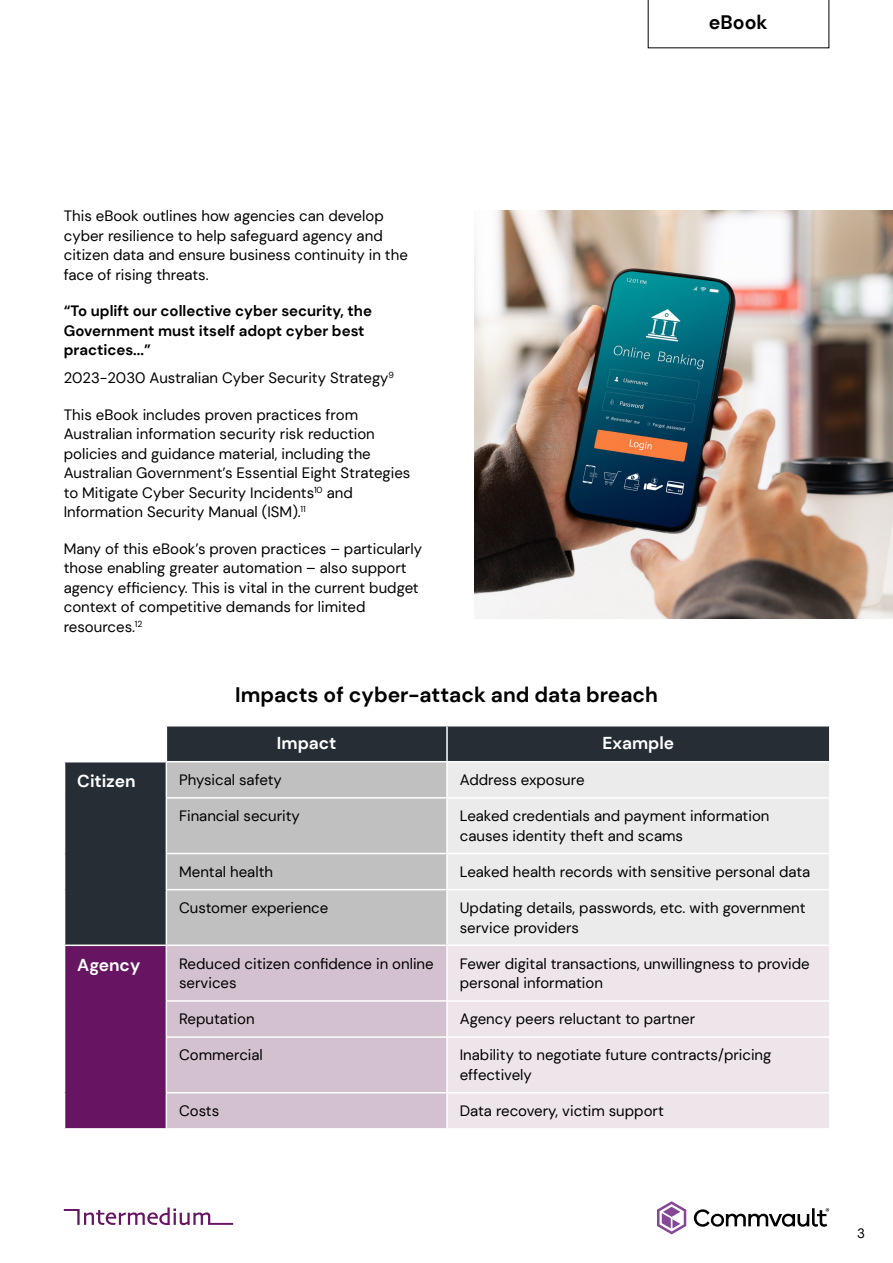
<style>
.page{position:relative;width:893px;height:1263px;background:#fff}
.page>*{position:absolute;margin:0;border:0;box-sizing:border-box;transform-origin:0 0}
.t1{font:700 21px "DM Sans";color:#000}
.t2{font:700 19.5px "DM Sans";color:#000}
.t3{font:700 17.25px "DM Sans";color:#fff}
.t4{font:15px/19.5px "DM Sans";color:#000}
.t5{font:700 15px/19.5px "DM Sans";color:#000}
.t6{font:13.5px "DM Sans";color:#000}
</style>
<div class="page">
<img style="left:474px;top:210px;width:419px;height:409px">
<svg style="left:648px;top:0;width:181px;height:48px"></svg>
<svg style="left:64px;top:1207px;width:169px;height:18px"></svg>
<svg style="left:65px;top:726px;width:764px;height:218px;background:#3a3f47"></svg>
<div style="left:167px;top:762px;width:279px;height:182px;background:#c0c0c0"></div>
<div style="left:448px;top:762px;width:381px;height:182px;background:#ebebeb"></div>
<div style="left:65px;top:945px;width:101px;height:184px;background:#671462"></div>
<div style="left:167px;top:946px;width:279px;height:182px;background:#d3c1cf"></div>
<div style="left:448px;top:946px;width:381px;height:182px;background:#ede5ea"></div>
<hr style="left:166px;top:726px;width:1px;height:35px;background:#fff">
<hr style="left:446px;top:726px;width:2px;height:35px;background:#fff">
<hr style="left:64px;top:761px;width:102px;height:1px;background:#fff">
<hr style="left:166px;top:761px;width:281px;height:1px;background:#fff">
<hr style="left:166px;top:762px;width:1px;height:35px;background:#fff">
<hr style="left:447px;top:761px;width:383px;height:1px;background:#fff">
<hr style="left:446px;top:762px;width:2px;height:35px;background:#fff">
<hr style="left:166px;top:797px;width:281px;height:2px;background:#fff">
<hr style="left:166px;top:799px;width:1px;height:54px;background:#fff">
<hr style="left:447px;top:797px;width:383px;height:2px;background:#fff">
<hr style="left:446px;top:799px;width:2px;height:54px;background:#fff">
<hr style="left:166px;top:853px;width:281px;height:1px;background:#fff">
<hr style="left:166px;top:854px;width:1px;height:35px;background:#fff">
<hr style="left:447px;top:853px;width:383px;height:1px;background:#fff">
<hr style="left:446px;top:854px;width:2px;height:35px;background:#fff">
<hr style="left:166px;top:889px;width:281px;height:1px;background:#fff">
<hr style="left:166px;top:890px;width:1px;height:54px;background:#fff">
<hr style="left:447px;top:889px;width:383px;height:1px;background:#fff">
<hr style="left:446px;top:890px;width:2px;height:54px;background:#fff">
<hr style="left:64px;top:944px;width:102px;height:2px;background:#fff">
<hr style="left:166px;top:1000px;width:281px;height:2px;background:#fff">
<hr style="left:447px;top:1000px;width:383px;height:2px;background:#fff">
<hr style="left:166px;top:1036px;width:281px;height:2px;background:#fff">
<hr style="left:447px;top:1036px;width:383px;height:2px;background:#fff">
<hr style="left:166px;top:1092px;width:281px;height:1px;background:#fff">
<hr style="left:447px;top:1092px;width:383px;height:1px;background:#fff">
<hr style="left:64px;top:1128px;width:102px;height:1px;background:#fff">
<svg style="left:657px;top:1201px;width:29px;height:33px"></svg>
<svg style="left:693px;top:1208px;width:136px;height:19px"></svg>
<h2 class="t2" style="left:709px;top:10px;width:60px">eBook</h2>
<p class="t4" style="left:64px;top:206px;width:346px">This eBook outlines how agencies can develop cyber resilience to help safeguard agency and citizen data and ensure business continuity in the face of rising threats.</p>
<p class="t5" style="left:64px;top:301px;width:310px">“To uplift our collective cyber security, the<br>Government must itself adopt cyber best practices...”</p>
<p class="t4" style="left:64px;top:368px;width:332px">2023-2030 Australian Cyber Security Strategy<sup>9</sup></p>
<p class="t4" style="left:64px;top:405px;width:348px">This eBook includes proven practices from Australian information security risk reduction policies and guidance material, including the Australian Government’s Essential Eight Strategies to Mitigate Cyber Security Incidents<sup>10</sup> and Information Security Manual (ISM).<sup>11</sup></p>
<p class="t4" style="left:64px;top:539px;width:360px">Many of this eBook’s proven practices – particularly those enabling greater automation – also support agency efficiency. This is vital in the current budget context of competitive demands for limited resources.<sup>12</sup></p>
<h1 class="t1" style="left:235px;top:682px;width:424px">Impacts of cyber-attack and data breach</h1>
<p class="t3" style="left:277px;top:732px;width:61px">Impact</p>
<p class="t3" style="left:603px;top:732px;width:73px">Example</p>
<p class="t3" style="left:77px;top:770px;width:60px">Citizen</p>
<p class="t4" style="left:179px;top:770px;width:104px">Physical safety</p>
<p class="t4" style="left:460px;top:770px;width:126px">Address exposure</p>
<p class="t4" style="left:179px;top:806px;width:122px">Financial security</p>
<p class="t4" style="left:460px;top:806px;width:311px">Leaked credentials and payment information causes identity theft and scams</p>
<p class="t4" style="left:179px;top:862px;width:95px">Mental health</p>
<p class="t4" style="left:460px;top:862px;width:352px">Leaked health records with sensitive personal data</p>
<p class="t4" style="left:179px;top:898px;width:151px">Customer experience</p>
<p class="t4" style="left:460px;top:898px;width:347px">Updating details, passwords, etc. with government service providers</p>
<p class="t3" style="left:77px;top:954px;width:65px">Agency</p>
<p class="t4" style="left:179px;top:954px;width:256px">Reduced citizen confidence in online services</p>
<p class="t4" style="left:460px;top:954px;width:352px">Fewer digital transactions, unwillingness to provide personal information</p>
<p class="t4" style="left:179px;top:1009px;width:77px">Reputation</p>
<p class="t4" style="left:460px;top:1009px;width:237px">Agency peers reluctant to partner</p>
<p class="t4" style="left:179px;top:1045px;width:85px">Commercial</p>
<p class="t4" style="left:460px;top:1045px;width:313px">Inability to negotiate future contracts/pricing effectively</p>
<p class="t4" style="left:179px;top:1101px;width:42px">Costs</p>
<p class="t4" style="left:460px;top:1101px;width:206px">Data recovery, victim support</p>
<p class="t6" style="left:857px;top:1225px;width:9px">3</p>
</div>
